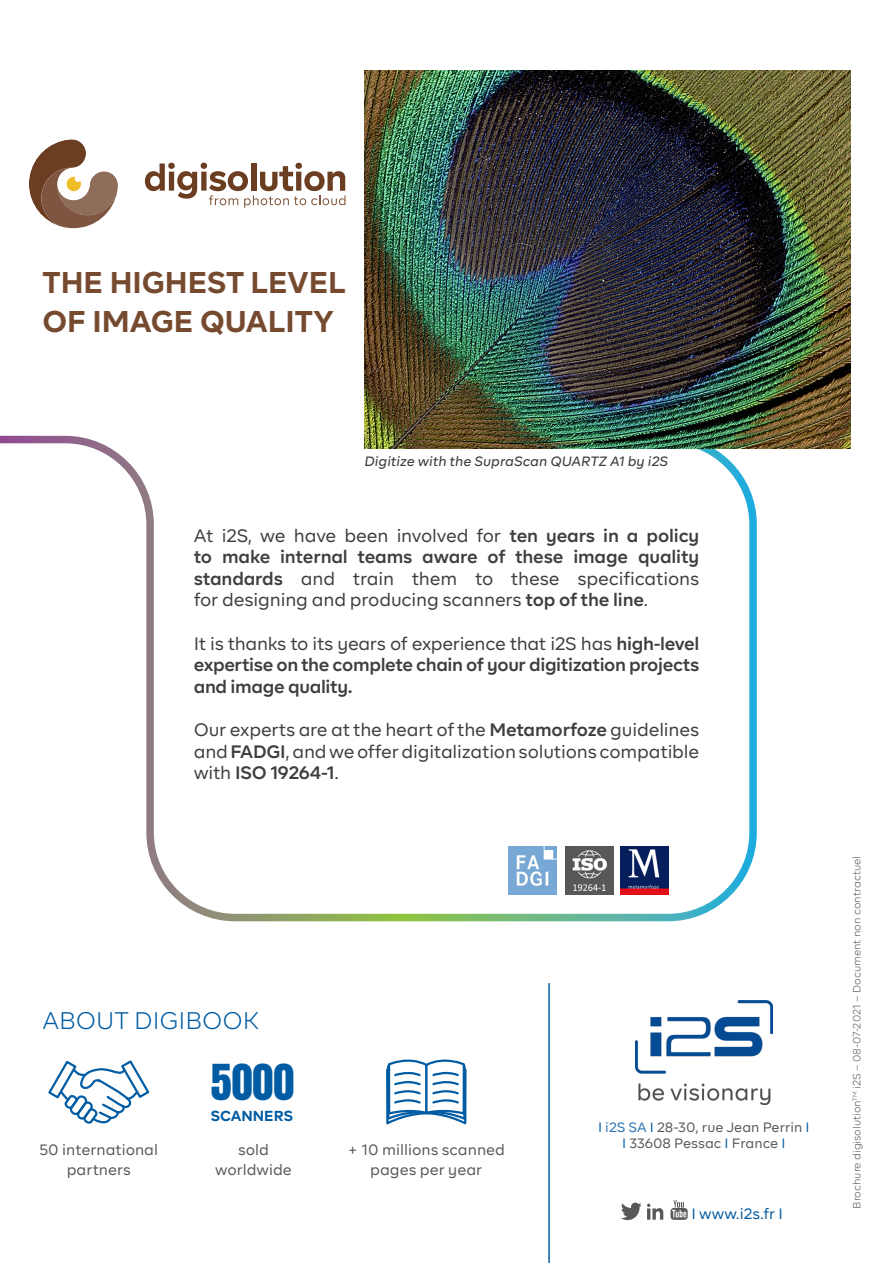
<style>
.page{position:relative;width:893px;height:1263px;background:#fff}
.page>*{position:absolute;margin:0;border:0;box-sizing:border-box;transform-origin:0 0}
.t1{font:42.15px "Anton";color:#015ca3}
.t2{font:700 30px/39px "BR Firma";color:#764a2f}
.t3{font:300 24px "BR Firma";color:#015ca3}
.t4{font:18px/21.6px "BR Firma";letter-spacing:-.01em;color:#3e3e3f;text-align:justify}
.t5{font:600 18px/21.6px "BR Firma";letter-spacing:-.02em;color:#3e3e3f;text-align:justify}
.t6{font:15px/19.5px "BR Firma";color:#57585a;text-align:center}
.t7{font:15px "BR Firma";letter-spacing:.01em;color:#015ca3}
.t8{font:700 14.55px "BR Firma";color:#015ca3}
.t9{font:13.5px/16.2px "BR Firma";color:#57585a;text-align:center}
.t10{font:italic 500 13.5px "BR Firma";color:#3e3e3f}
.t11{font:300 10.5px "BR Firma";color:#57585a}
.s1{font-weight:600}
.s2{font-weight:400}
.s3{color:#015ca3}
.s4{color:#2971b2}
</style>
<div class="page">
<svg style="left:0;top:435px;width:760px;height:487px"></svg>
<svg style="left:670px;top:1200px;width:18px;height:20px"></svg>
<svg style="left:621px;top:1202px;width:42px;height:18px"></svg>
<img style="left:364px;top:71px;width:486px;height:377px">
<img style="left:635px;top:1000px;width:137px;height:105px">
<hr style="left:548px;top:983px;width:2px;height:280px;background:#015ca3">
<svg style="left:386px;top:1059px;width:81px;height:66px"></svg>
<svg style="left:48px;top:1060px;width:102px;height:64px"></svg>
<img style="left:508px;top:846px;width:48px;height:48px">
<img style="left:565px;top:846px;width:48px;height:48px">
<img style="left:621px;top:846px;width:48px;height:48px">
<svg style="left:29px;top:139px;width:89px;height:89px"></svg>
<svg style="left:145px;top:163px;width:200px;height:45px"></svg>
<p class="t2" style="left:43px;top:262px;width:305px">THE HIGHEST LEVEL<br>OF IMAGE QUALITY</p>
<p class="t10" style="left:364px;top:452px;width:305px">Digitize with the SupraScan QUARTZ A1 by i2S</p>
<p class="t4" style="left:194px;top:524px;width:507px">At i2S, we have been involved for <span class="s1">ten years in a policy to make internal teams aware of these image quality standards</span> and train them to these specifications for designing and producing scanners <span class="s1">top of the line</span>.</p>
<p class="t5" style="left:194px;top:632px;width:507px"><span class="s2">It is thanks to its years of experience that i2S has</span> high-level expertise on the complete chain of your digitization projects and image quality.</p>
<p class="t4" style="left:194px;top:718px;width:507px">Our experts are at the heart of the <span class="s1">Metamorfoze</span> guidelines</p>
<p class="t4" style="left:194px;top:740px;width:507px">and <span class="s1">FADGI</span>, and we offer digitalization solutions compatible with <span class="s1">ISO 19264-1</span>.</p>
<p class="t3" style="left:43px;top:1005px;width:218px">ABOUT DIGIBOOK</p>
<p class="t6" style="left:39px;top:1140px;width:120px">50 international partners</p>
<p class="t1" style="left:211px;top:1061px;width:85px">5000</p>
<p class="t8" style="left:211px;top:1106px;width:84px">SCANNERS</p>
<p class="t6" style="left:215px;top:1140px;width:78px">sold worldwide</p>
<p class="t6" style="left:348px;top:1140px;width:159px">+ 10 millions scanned pages per year</p>
<p class="t9" style="left:598px;top:1119px;width:213px"><span class="s3">I</span> <span class="s4">i2S SA</span> <span class="s3">I</span> 28-30, rue Jean Perrin <span class="s3">I<br>I</span> 33608 Pessac <span class="s3">I</span> France <span class="s3">I</span></p>
<p class="t7" style="left:691px;top:1204px;width:93px">I www.i2s.fr I</p>
<p class="t11" style="left:850px;top:1209px;width:354px;rotate:-90deg">Brochure digisolution<sup>TM</sup> i2S – 08-07-2021 – Document non contractuel</p>
</div>
